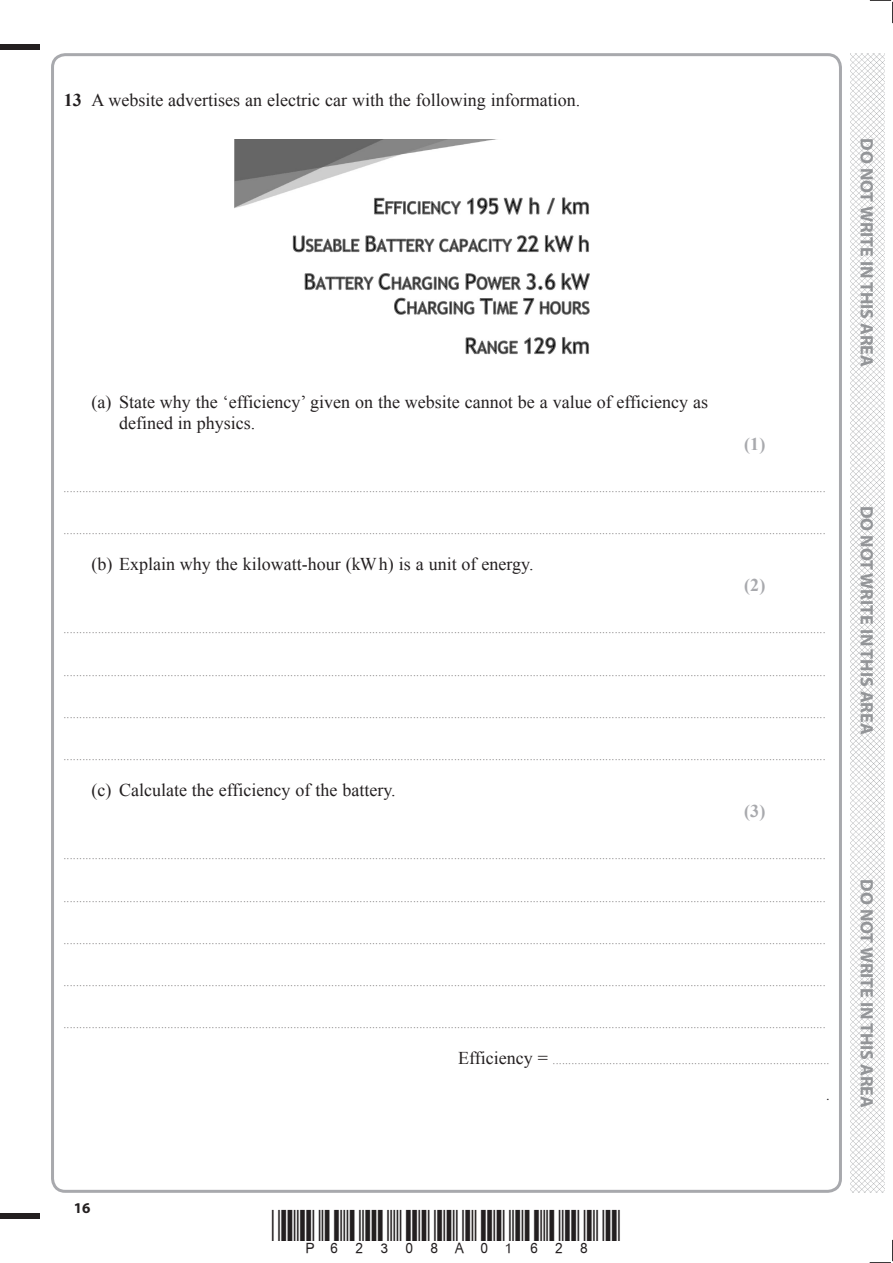
<style>
.page{position:relative;width:893px;height:1263px;background:#fff}
.page>*{position:absolute;margin:0;border:0;box-sizing:border-box;transform-origin:0 0}
.t1{font:18px/21px "Times New Roman";color:#231f20}
.t2{font:700 18px "Myriad Pro";color:#939598}
.t3{font:700 18px "Times New Roman";color:#a8a9ad}
.t4{font:700 15px "Myriad Pro";color:#231f20}
.t5{font:9px "Times New Roman";color:#231f20}
.t6{font:700 9px "Times New Roman";color:#231f20}
.s1{font-weight:700}
.s2{font-size:18px}
</style>
<div class="page">
<div style="left:0;top:44px;width:40px;height:5px;background:#231f20"></div>
<div style="left:0;top:1214px;width:40px;height:5px;background:#231f20"></div>
<svg style="left:870px;top:0;width:23px;height:23px"></svg>
<svg style="left:870px;top:1240px;width:23px;height:23px"></svg>
<img style="left:850px;top:53px;width:34px;height:1140px">
<img style="left:234px;top:139px;width:356px;height:216px">
<h1 class="t1" style="left:64px;top:90px;width:518px"><span class="s1">13</span> A website advertises an electric car with the following information.</h1>
<h1 class="t1" style="left:119px;top:391px;width:591px;text-indent:-28px">(a) State why the ‘efficiency’ given on the website cannot be a value of efficiency as defined in physics.</h1>
<h1 class="t3" style="left:744px;top:433px;width:23px">(1)</h1>
<p class="t5" style="left:64px;top:484px;width:763px">..................................................................................................................................................................................................................................................</p>
<p class="t5" style="left:64px;top:526px;width:763px">..................................................................................................................................................................................................................................................</p>
<h1 class="t1" style="left:91px;top:554px;width:444px">(b) Explain why the kilowatt-hour (kWh) is a unit of energy.</h1>
<h1 class="t3" style="left:744px;top:575px;width:23px">(2)</h1>
<p class="t5" style="left:64px;top:625px;width:763px">..................................................................................................................................................................................................................................................</p>
<p class="t5" style="left:64px;top:668px;width:763px">..................................................................................................................................................................................................................................................</p>
<p class="t5" style="left:64px;top:710px;width:763px">..................................................................................................................................................................................................................................................</p>
<p class="t5" style="left:64px;top:752px;width:763px">..................................................................................................................................................................................................................................................</p>
<h1 class="t1" style="left:91px;top:780px;width:306px">(c) Calculate the efficiency of the battery.</h1>
<h1 class="t3" style="left:744px;top:801px;width:23px">(3)</h1>
<p class="t5" style="left:64px;top:851px;width:763px">..................................................................................................................................................................................................................................................</p>
<p class="t5" style="left:64px;top:894px;width:763px">..................................................................................................................................................................................................................................................</p>
<p class="t5" style="left:64px;top:936px;width:763px">..................................................................................................................................................................................................................................................</p>
<p class="t5" style="left:64px;top:978px;width:763px">..................................................................................................................................................................................................................................................</p>
<p class="t5" style="left:64px;top:1020px;width:763px">..................................................................................................................................................................................................................................................</p>
<p class="t5" style="left:458px;top:1056px;width:372px"><span class="s2">Efficiency =</span> ........................................................................................</p>
<p class="t6" style="left:827px;top:1092px;width:4px">.</p>
<h1 class="t2" style="left:878px;top:138px;width:230px;rotate:90deg">DO NOT WRITE IN THIS AREA</h1>
<h1 class="t2" style="left:878px;top:506px;width:230px;rotate:90deg">DO NOT WRITE IN THIS AREA</h1>
<h1 class="t2" style="left:878px;top:879px;width:230px;rotate:90deg">DO NOT WRITE IN THIS AREA</h1>
<h2 class="t4" style="left:74px;top:1198px;width:18px">16</h2>
</div>
